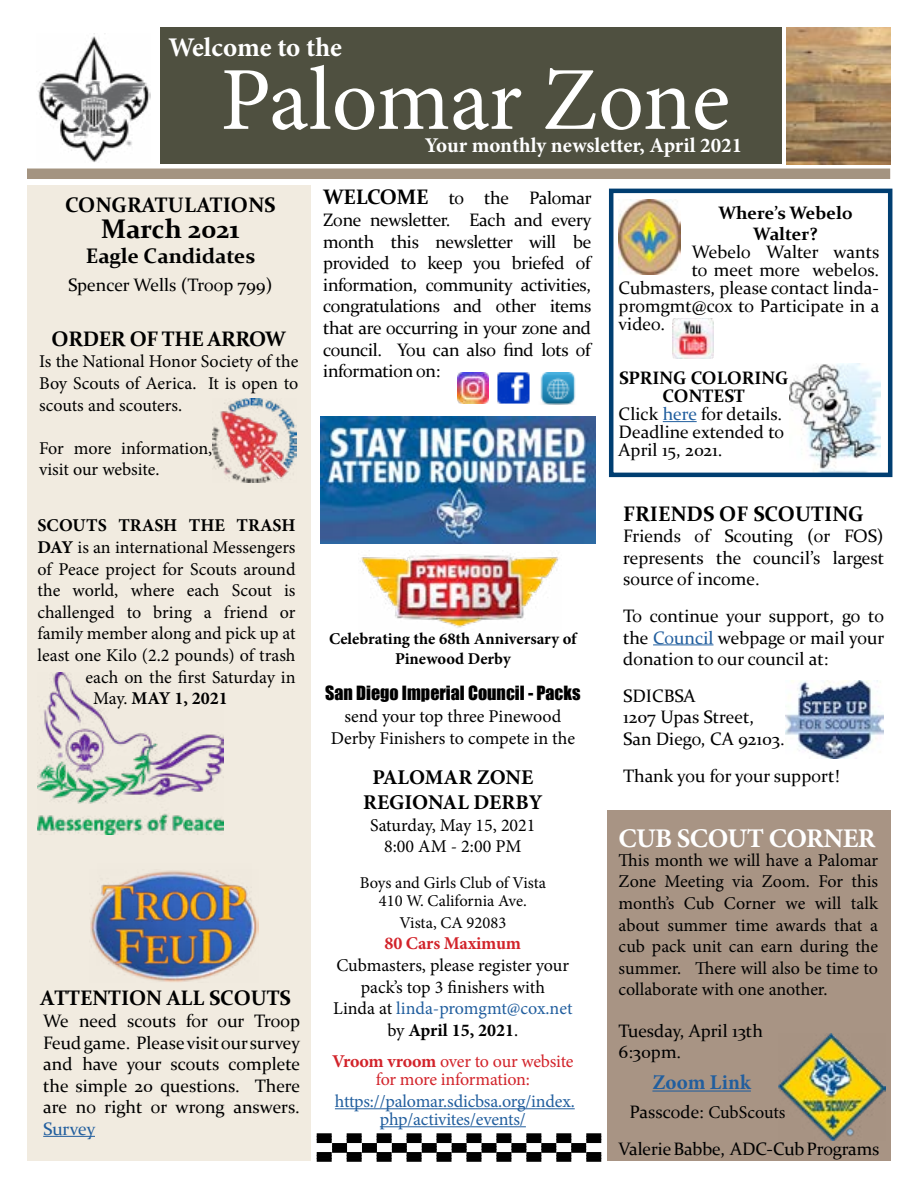
<style>
.page{position:relative;width:918px;height:1188px;background:#fff}
.page>*{position:absolute;margin:0;border:0;box-sizing:border-box;transform-origin:0 0}
.t1{font:90px "Minion Pro";letter-spacing:-.005em;color:#fff}
.t2{font:700 27px "Minion Pro";letter-spacing:-.015em;color:#fff}
.t3{font:700 27px "Constantia";color:#000}
.t4{font:700 21px "Constantia";color:#000}
.t5{font:700 21px "Minion Pro";color:#fff}
.t6{font:700 21px/25.2px "Minion Pro";color:#000;text-align:center}
.t7{font:700 21px "Constantia";letter-spacing:-.025em;color:#000}
.t8{font:700 21px "Minion Pro";letter-spacing:.01em;color:#215e9e}
.t9{font:18px/21.6px "Constantia";color:#000;text-align:justify}
.t10{font:18px/21.6px "Minion Pro";letter-spacing:-.005em;color:#000;text-align:center}
.t11{font:18px/18px "Minion Pro";letter-spacing:-.01em;color:#215e9e;text-align:center}
.t12{font:18px/18px "Minion Pro";letter-spacing:-.015em;color:#d2232a;text-align:center}
.t13{font:700 18px/21.6px "Constantia";color:#000;text-align:center}
.t14{font:700 18px "Minion Pro";color:#000}
.t15{font:18px "Impact";color:#000}
.t16{font:700 18px "Minion Pro";letter-spacing:-.01em;color:#d2232a}
.t17{font:18px "Constantia";color:#215e9e}
.t18{font:16.5px/18px "Minion Pro";color:#000;text-align:center}
.t19{font:700 16.5px/19.8px "Minion Pro";color:#000;text-align:center}
.s1{font-weight:700}
.s2{font-weight:400}
.s3{font-weight:700;font-size:21px}
.s4{color:#215e9e}
.s5{font-family:"Minion Pro"}
</style>
<div class="page">
<div style="left:27px;top:185px;width:283px;height:976px;background:#f1ebe0"></div>
<div style="left:608px;top:810px;width:283px;height:351px;background:#a89484"></div>
<div style="left:27px;top:169px;width:863px;height:10px;background:#a49481"></div>
<img style="left:786px;top:27px;width:105px;height:137px">
<img style="left:38px;top:36px;width:113px;height:127px">
<div style="left:160px;top:27px;width:621px;height:137px;background:#4f5040"></div>
<img style="left:779px;top:1033px;width:107px;height:107px">
<hr style="left:663px;top:421px;width:34px;height:1px;background:#215e9e">
<img style="left:789px;top:363px;width:92px;height:109px">
<img style="left:321px;top:417px;width:275px;height:126px">
<hr style="left:653px;top:644px;width:61px;height:1px;background:#215e9e">
<img style="left:457px;top:372px;width:32px;height:32px">
<img style="left:498px;top:372px;width:31px;height:32px">
<img style="left:785px;top:681px;width:99px;height:78px">
<img style="left:540px;top:372px;width:36px;height:33px">
<img style="left:619px;top:200px;width:62px;height:75px">
<hr style="left:43px;top:1136px;width:52px;height:1px;background:#215e9e">
<img style="left:90px;top:900px;width:168px;height:82px">
<img style="left:97px;top:922px;width:154px;height:44px">
<img style="left:97px;top:870px;width:154px;height:52px">
<div style="left:609px;top:189px;width:283px;height:288px;border:4px solid #003e71"></div>
<img style="left:212px;top:399px;width:85px;height:84px">
<hr style="left:335px;top:1108px;width:240px;height:1px;background:#215e9e">
<hr style="left:380px;top:1126px;width:146px;height:1px;background:#215e9e">
<img style="left:360px;top:554px;width:199px;height:74px">
<svg style="left:317px;top:1133px;width:284px;height:29px"></svg>
<hr style="left:652px;top:1091px;width:99px;height:1px;background:#215e9e">
<img style="left:673px;top:319px;width:41px;height:39px">
<img style="left:37px;top:672px;width:186px;height:163px">
<h2 class="t2" style="left:168px;top:29px;width:175px">Welcome to the</h2>
<h1 class="t1" style="left:220px;top:40px;width:511px">Palomar Zone</h1>
<p class="t4" style="left:65px;top:191px;width:212px">CONGRATULATIONS</p>
<h2 class="t3" style="left:101px;top:210px;width:140px">March 2021</h2>
<p class="t4" style="left:86px;top:241px;width:171px">Eagle Candidates</p>
<p class="t9" style="left:68px;top:274px;width:206px">Spencer Wells (Troop 799)</p>
<p class="t7" style="left:52px;top:324px;width:236px">ORDER OF THE ARROW</p>
<p class="t10" style="left:39px;top:351px;width:261px;text-align:justify">Is the National Honor Society of the Boy Scouts of Aerica. It is open to scouts and scouters.</p>
<p class="t10" style="left:39px;top:437px;width:175px;text-align:left">For more information, visit our website.</p>
<p class="t14" style="left:38px;top:513px;width:260px">SCOUTS TRASH THE TRASH</p>
<p class="t10" style="left:38px;top:537px;width:260px"><span class="s1">DAY</span> is an international Messengers</p>
<p class="t10" style="left:38px;top:558px;width:260px">of Peace project for Scouts around</p>
<p class="t10" style="left:38px;top:580px;width:259px">the world, where each Scout is</p>
<p class="t10" style="left:38px;top:601px;width:259px">challenged to bring a friend or</p>
<p class="t10" style="left:38px;top:623px;width:259px">family member along and pick up at</p>
<p class="t10" style="left:38px;top:645px;width:259px">least one Kilo (2.2 pounds) of trash</p>
<p class="t10" style="left:86px;top:666px;width:212px">each on the first Saturday in</p>
<p class="t14" style="left:93px;top:686px;width:136px"><span class="s2">May.</span> MAY 1, 2021</p>
<p class="t4" style="left:41px;top:984px;width:252px">ATTENTION ALL SCOUTS</p>
<p class="t9" style="left:43px;top:1009px;width:259px">We need scouts for our Troop Feud game. Please visit our survey and have your scouts complete the simple 20 questions. There are no right or wrong answers.</p>
<p class="t17" style="left:43px;top:1117px;width:54px">Survey</p>
<p class="t5" style="left:425px;top:130px;width:319px">Your monthly newsletter, April 2021</p>
<p class="t9" style="left:323px;top:187px;width:270px"><span class="s3">WELCOME</span> to the Palomar Zone newsletter. Each and every month this newsletter will be provided to keep you briefed of information, community activities, congratulations and other items that are occurring in your zone and council. You can also find lots of information on:</p>
<p class="t19" style="left:329px;top:629px;width:249px">Celebrating the 68th Anniversary of<br>Pinewood Derby</p>
<p class="t15" style="left:325px;top:679px;width:257px">San Diego Imperial Council - Packs</p>
<p class="t10" style="left:331px;top:706px;width:246px">send your top three Pinewood<br>Derby Finishers to compete in the</p>
<p class="t6" style="left:363px;top:764px;width:181px">PALOMAR ZONE<br>REGIONAL DERBY</p>
<p class="t10" style="left:370px;top:814px;width:167px">Saturday, May 15, 2021<br>8:00 AM - 2:00 PM</p>
<p class="t18" style="left:360px;top:874px;width:188px">Boys and Girls Club of Vista<br>410 W. California Ave.</p>
<p class="t18" style="left:399px;top:914px;width:108px">Vista, CA 92083</p>
<p class="t16" style="left:385px;top:931px;width:138px">80 Cars Maximum</p>
<p class="t10" style="left:333px;top:955px;width:241px">Cubmasters, please register your pack’s top 3 finishers with<br>Linda at <span class="s4">linda-promgmt@cox.net </span>by <span class="s1">April 15, 2021</span>.</p>
<p class="t12" style="left:332px;top:1053px;width:243px"><span class="s1">Vroom vroom</span> over to our website for more information:</p>
<p class="t11" style="left:335px;top:1092px;width:241px">https://palomar.sdicbsa.org/index. php/activites/events/</p>
<p class="t13" style="left:718px;top:201px;width:136px">Where’s Webelo<br>Walter?</p>
<p class="t9" style="left:692px;top:241px;width:189px">Webelo Walter wants</p>
<p class="t9" style="left:692px;top:259px;width:189px">to meet more webelos.</p>
<p class="t9" style="left:619px;top:277px;width:262px">Cubmasters, please contact linda-</p>
<p class="t9" style="left:619px;top:295px;width:262px">promgmt@cox to Participate in a</p>
<p class="t9" style="left:619px;top:313px;width:48px">video.</p>
<p class="t13" style="left:619px;top:366px;width:171px">SPRING COLORING</p>
<p class="t13" style="left:663px;top:384px;width:84px">CONTEST</p>
<p class="t9" style="left:619px;top:403px;width:165px">Click <span class="s4">here</span> for details.</p>
<p class="t9" style="left:619px;top:421px;width:167px">Deadline extended to</p>
<p class="t9" style="left:619px;top:439px;width:105px">April 15, 2021.</p>
<p class="t4" style="left:623px;top:499px;width:242px">FRIENDS OF SCOUTING</p>
<p class="t9" style="left:623px;top:524px;width:262px">Friends of Scouting (or FOS) represents the council’s largest source of income.</p>
<p class="t9" style="left:623px;top:604px;width:263px">To continue your support, go to the <span class="s4">Council</span> webpage or mail your donation to our council at:</p>
<p class="t9" style="left:623px;top:684px;width:163px;text-align:left">SDICBSA<br>1207 Upas Street,<br>San Diego, CA 92103.</p>
<p class="t9" style="left:623px;top:764px;width:218px">Thank you for your support!</p>
<h2 class="t2" style="left:619px;top:819px;width:258px">CUB SCOUT CORNER</h2>
<p class="t10" style="left:619px;top:849px;width:261px;text-align:justify">This month we will have a Palomar Zone Meeting via Zoom. For this month’s Cub Corner we will talk about summer time awards that a cub pack unit can earn during the summer. There will also be time to collaborate with one another.</p>
<p class="t9" style="left:619px;top:1020px;width:146px;line-height:21px">Tuesday, April 13th<br>6:30pm.</p>
<p class="t8" style="left:652px;top:1067px;width:100px">Zoom Link</p>
<p class="t9" style="left:629px;top:1101px;width:158px">Passcode: <span class="s5">CubScouts</span></p>
<p class="t9" style="left:619px;top:1137px;width:262px">Valerie Babbe, ADC-Cub Programs</p>
</div>
